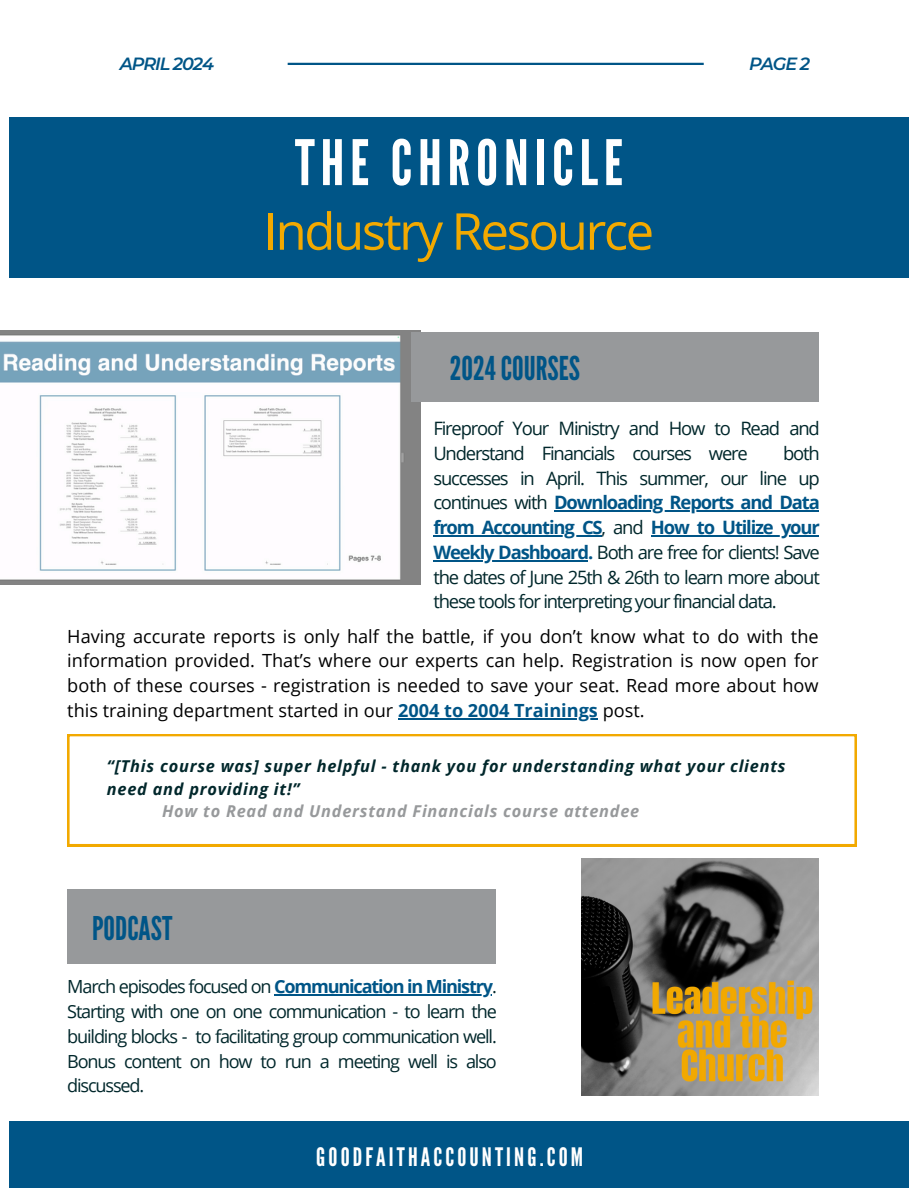
<style>
.page{position:relative;width:918px;height:1188px;background:#fff}
.page>*{position:absolute;margin:0;border:0;box-sizing:border-box;transform-origin:0 0}
.t1{font:62.55px "League Gothic";letter-spacing:.095em;color:#fff}
.t2{font:50.85px "Open Sans";letter-spacing:-.05em;color:#f2a900}
.t3{font:32.85px "League Gothic";color:#005587}
.t4{font:32.7px "League Gothic";color:#005587}
.t5{font:25.35px "League Gothic";letter-spacing:.125em;color:#fff}
.t6{font:18.45px/24.8px "Open Sans";letter-spacing:-.065em;color:#00272b;text-align:justify}
.t7{font:700 18.45px "Open Sans";letter-spacing:-.065em;color:#005587}
.t8{font:18.15px/24.8px "Open Sans";color:#000;text-align:justify}
.t9{font:18.15px/24.8px "Open Sans";letter-spacing:-.065em;color:#00272b;text-align:justify}
.t10{font:italic 600 17.7px "Montserrat";letter-spacing:-.065em;color:#005587}
.t11{font:italic 700 16.35px/22.5px "Open Sans";letter-spacing:.045em;color:#00272b}
.t12{font:italic 700 16.35px "Open Sans";letter-spacing:.045em;color:#97999b}
.s1{font-weight:700;color:#005587}
.s2{font-weight:400;color:#00272b}
</style>
<div class="page">
<div style="left:9px;top:117px;width:900px;height:161px;background:#005587"></div>
<hr style="left:288px;top:63px;width:416px;height:2px;background:#005587">
<img style="left:0;top:330px;width:420px;height:255px">
<div style="left:67px;top:890px;width:429px;height:74px;background:#97999b"></div>
<svg style="left:67px;top:734px;width:790px;height:112px"></svg>
<div style="left:9px;top:1121px;width:900px;height:67px;background:#005587"></div>
<img style="left:581px;top:859px;width:237px;height:237px">
<div style="left:411px;top:333px;width:408px;height:69px;background:#97999b"></div>
<hr style="left:554px;top:510px;width:265px;height:2px;background:#005587">
<hr style="left:433px;top:535px;width:109px;height:1px;background:#005587">
<hr style="left:549px;top:535px;width:53px;height:1px;background:#005587">
<hr style="left:651px;top:535px;width:168px;height:1px;background:#005587">
<hr style="left:433px;top:560px;width:155px;height:1px;background:#005587">
<hr style="left:274px;top:995px;width:218px;height:1px;background:#005587">
<hr style="left:398px;top:718px;width:200px;height:1px;background:#005587">
<h2 class="t10" style="left:120px;top:53px;width:96px">APRIL 2024</h2>
<h1 class="t1" style="left:295px;top:127px;width:330px">THE CHRONICLE</h1>
<p class="t2" style="left:264px;top:195px;width:392px">Industry Resource</p>
<h6 class="t3" style="left:450px;top:349px;width:132px">2024COURSES</h6>
<h5 class="t10" style="left:749px;top:53px;width:63px">PAGE 2</h5>
<h6 class="t6" style="left:433px;top:416px;width:388px">Fireproof Your Ministry and How to Read and<br>Understand Financials courses were</h6>
<h6 class="t6" style="left:433px;top:440px;width:388px;text-indent:350px">both successes in April. This summer, our line up continues with <span class="s1">Downloading Reports and Data</span></h6>
<p class="t7" style="left:433px;top:514px;width:388px">from Accounting CS<span class="s2">, and</span> How to Utilize your</p>
<h6 class="t6" style="left:433px;top:539px;width:388px"><span class="s1">Weekly Dashboard.</span> Both are free for clients! Save the dates of June 25th &amp; 26th to learn more about these tools for interpreting your financial data.</h6>
<p class="t8" style="left:67px;top:623px;width:753px">Having accurate reports is only half the battle, if you don’t know what to do with the information provided. That’s where our experts can help. Registration is now open for both of these courses - registration is needed to save your seat. Read more about how this training department started in our <span class="s1">2004 to 2004 Trainings</span> post.</p>
<p class="t11" style="left:107px;top:755px;width:680px">“[This course was] super helpful - thank you for understanding what your clients need and providing it!”</p>
<p class="t12" style="left:162px;top:800px;width:479px">How to Read and Understand Financials course attendee</p>
<h3 class="t4" style="left:92px;top:910px;width:82px">PODCAST</h3>
<p class="t9" style="left:67px;top:974px;width:431px">March episodes focused on <span class="s1">Communication in Ministry</span>.</p>
<h4 class="t9" style="left:67px;top:999px;width:431px">Starting with one on one communication - to learn the building blocks - to facilitating group communication well.<br>Bonus content on how to run a meeting well is also discussed.</h4>
<h3 class="t5" style="left:316px;top:1142px;width:268px">GOODFAITHACCOUNTING.COM</h3>
</div>
